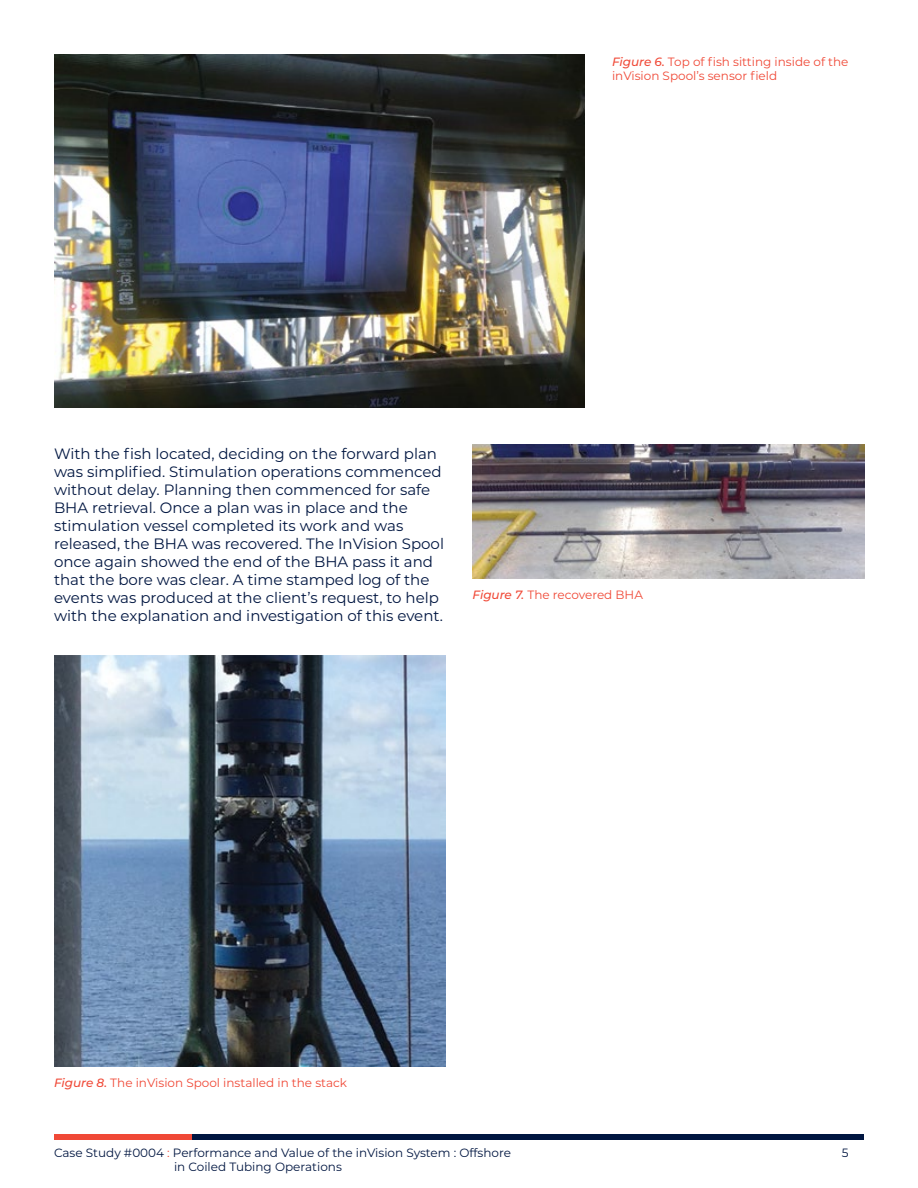
<style>
.page{position:relative;width:918px;height:1188px;background:#fff}
.page>*{position:absolute;margin:0;border:0;box-sizing:border-box;transform-origin:0 0}
.t1{font:15px/18px "Montserrat";color:#001641}
.t2{font:12px/14.4px "Montserrat";color:#f04937}
.t3{font:12px "Montserrat";color:#001641}
.s1{font-weight:500;font-style:italic}
.s2{color:#f04937}
</style>
<div class="page">
<div style="left:191px;top:1134px;width:673px;height:5px;background:#001641"></div>
<div style="left:54px;top:1134px;width:137px;height:5px;background:#f04937"></div>
<img style="left:54px;top:54px;width:531px;height:354px">
<img style="left:472px;top:444px;width:392px;height:135px">
<img style="left:54px;top:656px;width:392px;height:410px">
<p class="t2" style="left:612px;top:54px;width:238px"><span class="s1">Figure 6.</span> Top of fish sitting inside of the inVision Spool’s sensor field</p>
<p class="t1" style="left:54px;top:444px;width:392px">With the fish located, deciding on the forward plan was simplified. Stimulation operations commenced without delay. Planning then commenced for safe BHA retrieval. Once a plan was in place and the stimulation vessel completed its work and was released, the BHA was recovered. The InVision Spool once again showed the end of the BHA pass it and that the bore was clear. A time stamped log of the events was produced at the client’s request, to help with the explanation and investigation of this event.</p>
<p class="t2" style="left:472px;top:587px;width:172px"><span class="s1">Figure 7.</span> The recovered BHA</p>
<p class="t2" style="left:54px;top:1075px;width:295px"><span class="s1">Figure 8.</span> The inVision Spool installed in the stack</p>
<p class="t3" style="left:54px;top:1144px;width:459px">Case Study #0004 <span class="s2">:</span> Performance and Value of the inVision System : Offshore</p>
<p class="t3" style="left:842px;top:1144px;width:8px">5</p>
<p class="t3" style="left:174px;top:1159px;width:169px">in Coiled Tubing Operations</p>
</div>
